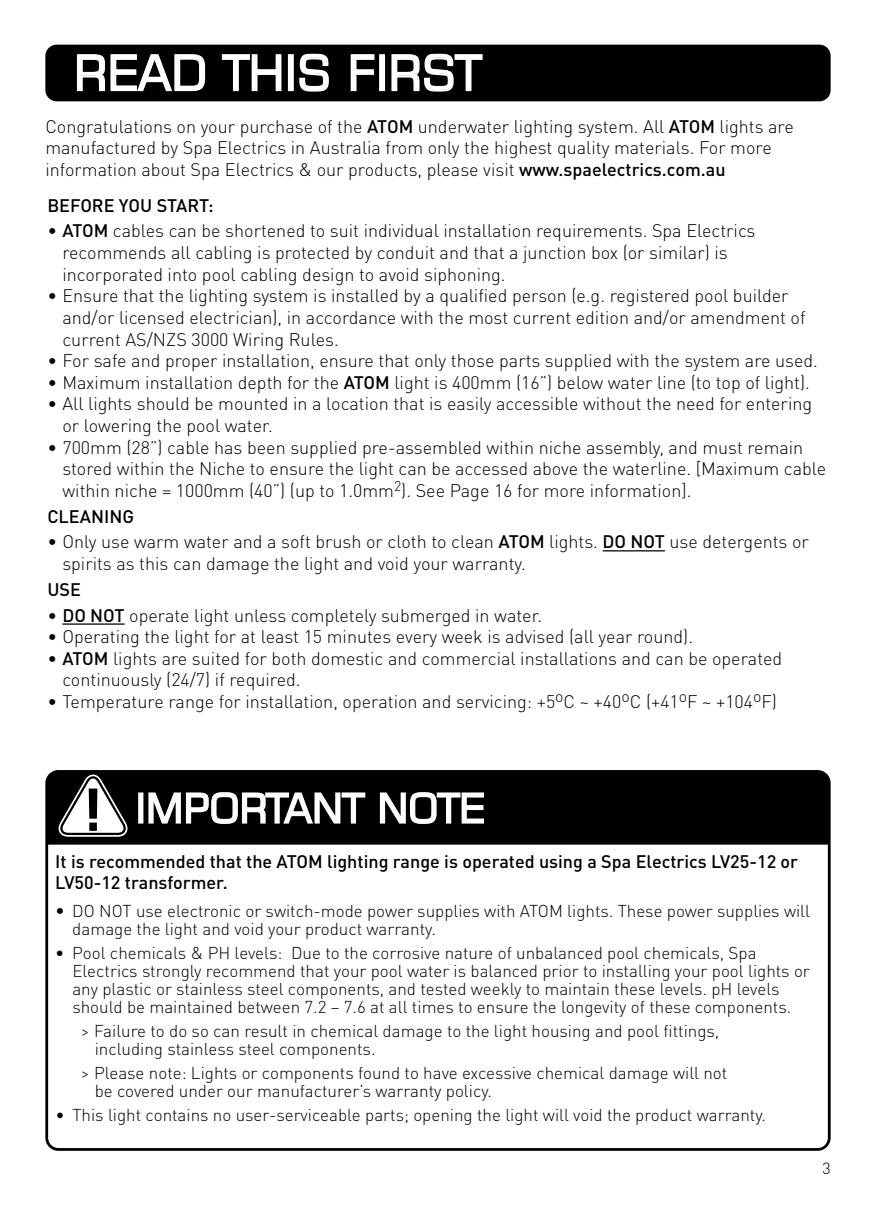
<style>
.page{position:relative;width:876px;height:1225px;background:#fff}
.page>*{position:absolute;margin:0;border:0;box-sizing:border-box;transform-origin:0 0}
.t1{font:48px "Square 721 BT";color:#fff}
.t2{font:40px "Square 721 BT";color:#fff}
.t3{font:300 18px/21.6px "DINOT";color:#000}
.t4{font:500 18px/21.6px "DINOT";color:#000}
.t5{font:300 17px/18px "DINOT";color:#000}
.t6{font:300 16px "DINOT";color:#000}
.s1{font-weight:500}
.s2{font-family:"DIN"}
.s3{font-size:18px}
</style>
<div class="page">
<svg style="left:603px;top:550px;width:62px;height:1px"></svg>
<svg style="left:62px;top:623px;width:63px;height:1px"></svg>
<svg style="left:45px;top:770px;width:786px;height:380px"></svg>
<div style="left:45px;top:45px;width:786px;height:56px;background:#000;border-radius:11px"></div>
<svg style="left:76px;top:54px;width:130px;height:38px"></svg>
<svg style="left:221px;top:54px;width:61px;height:38px"></svg>
<div style="left:288px;top:54px;width:6px;height:37px;border:2px solid #fff"></div>
<svg style="left:299px;top:53px;width:30px;height:39px"></svg>
<svg style="left:350px;top:54px;width:25px;height:38px"></svg>
<div style="left:379px;top:54px;width:6px;height:37px;border:2px solid #fff"></div>
<svg style="left:391px;top:53px;width:92px;height:39px"></svg>
<h1 class="t1" style="left:74px;top:43px;width:409px">READ THIS FIRST</h1>
<p class="t3" style="left:45px;top:115px;width:750px">Congratulations on your purchase of the <span class="s1">ATOM</span> underwater lighting system. All <span class="s1">ATOM</span> lights are manufactured by Spa Electrics in Australia from only the highest quality materials. For more information about Spa Electrics &amp; our products, please visit <span class="s1">www.spaelectrics.com.au</span></p>
<p class="t4" style="left:47px;top:194px;width:168px">BEFORE YOU START:</p>
<p class="t3" style="left:62px;top:220px;width:695px;text-indent:-15px">• <span class="s1">ATOM</span> cables can be shortened to suit individual installation requirements. Spa Electrics recommends all cabling is protected by conduit and that a junction box (or similar) is incorporated into pool cabling design to avoid siphoning.</p>
<p class="t3" style="left:62px;top:285px;width:745px;text-indent:-15px">• Ensure that the lighting system is installed by a qualified person (e.g. registered pool builder and/or licensed electrician), in accordance with the most current edition and/or amendment of current AS/NZS 3000 Wiring Rules.</p>
<p class="t3" style="left:47px;top:350px;width:772px">• For safe and proper installation, ensure that only those parts supplied with the system are used.</p>
<p class="t3" style="left:47px;top:371px;width:764px">• Maximum installation depth for the <span class="s1">ATOM</span> light is 400mm (16”) below water line (to top of light).</p>
<p class="t3" style="left:62px;top:393px;width:751px;text-indent:-15px">• All lights should be mounted in a location that is easily accessible without the need for entering or lowering the pool water.</p>
<p class="t3" style="left:62px;top:436px;width:765px;text-indent:-15px">• 700mm (28”) cable has been supplied pre-assembled within niche assembly, and must remain stored within the Niche to ensure the light can be accessed above the waterline. [Maximum cable within niche = 1000mm (40”) (up to <span class="s2">1.0mm</span><sup>2</sup>). See Page 16 for more information].</p>
<p class="t4" style="left:47px;top:505px;width:88px">CLEANING</p>
<p class="t3" style="left:62px;top:531px;width:748px;text-indent:-15px">• Only use warm water and a soft brush or cloth to clean <span class="s1">ATOM</span> lights. <span class="s1">DO NOT</span> use detergents or spirits as this can damage the light and void your warranty.</p>
<p class="t4" style="left:47px;top:578px;width:35px">USE</p>
<p class="t3" style="left:47px;top:604px;width:496px">• <span class="s1">DO NOT</span> operate light unless completely submerged in water.</p>
<p class="t3" style="left:47px;top:626px;width:647px">• Operating the light for at least 15 minutes every week is advised (all year round).</p>
<p class="t3" style="left:62px;top:647px;width:721px;text-indent:-15px">• <span class="s1">ATOM</span> lights are suited for both domestic and commercial installations and can be operated continuously (24/7) if required.</p>
<p class="t3" style="left:47px;top:690px;width:731px">• Temperature range for installation, operation and servicing: +5<sup>o</sup>C ~ +40<sup>o</sup>C (+41<sup>o</sup>F ~ +104<sup>o</sup>F)</p>
<h2 class="t2" style="left:136px;top:783px;width:350px">IMPORTANT NOTE</h2>
<p class="t4" style="left:55px;top:850px;width:744px">It is recommended that the ATOM lighting range is operated using a Spa Electrics LV25-12 or<br>LV50-12 transformer.</p>
<p class="t5" style="left:72px;top:901px;width:739px;text-indent:-17px"><span class="s3">•</span> DO NOT use electronic or switch-mode power supplies with ATOM lights. These power supplies will damage the light and void your product warranty.</p>
<p class="t5" style="left:72px;top:943px;width:739px;text-indent:-17px">• Pool chemicals &amp; PH levels: Due to the corrosive nature of unbalanced pool chemicals, Spa Electrics strongly recommend that your pool water is balanced prior to installing your pool lights or any plastic or stainless steel components, and tested weekly to maintain these levels. pH levels should be maintained between 7.2 – 7.6 at all times to ensure the longevity of these components.</p>
<p class="t5" style="left:95px;top:1021px;width:626px;text-indent:-14px">&gt; Failure to do so can result in chemical damage to the light housing and pool fittings, including stainless steel components.</p>
<p class="t5" style="left:95px;top:1063px;width:634px;text-indent:-14px">&gt; Please note: Lights or components found to have excessive chemical damage will not be covered under our manufacturer’s warranty policy.</p>
<p class="t5" style="left:55px;top:1105px;width:712px">• This light contains no user-serviceable parts; opening the light will void the product warranty.</p>
<p class="t6" style="left:822px;top:1158px;width:10px">3</p>
</div>
